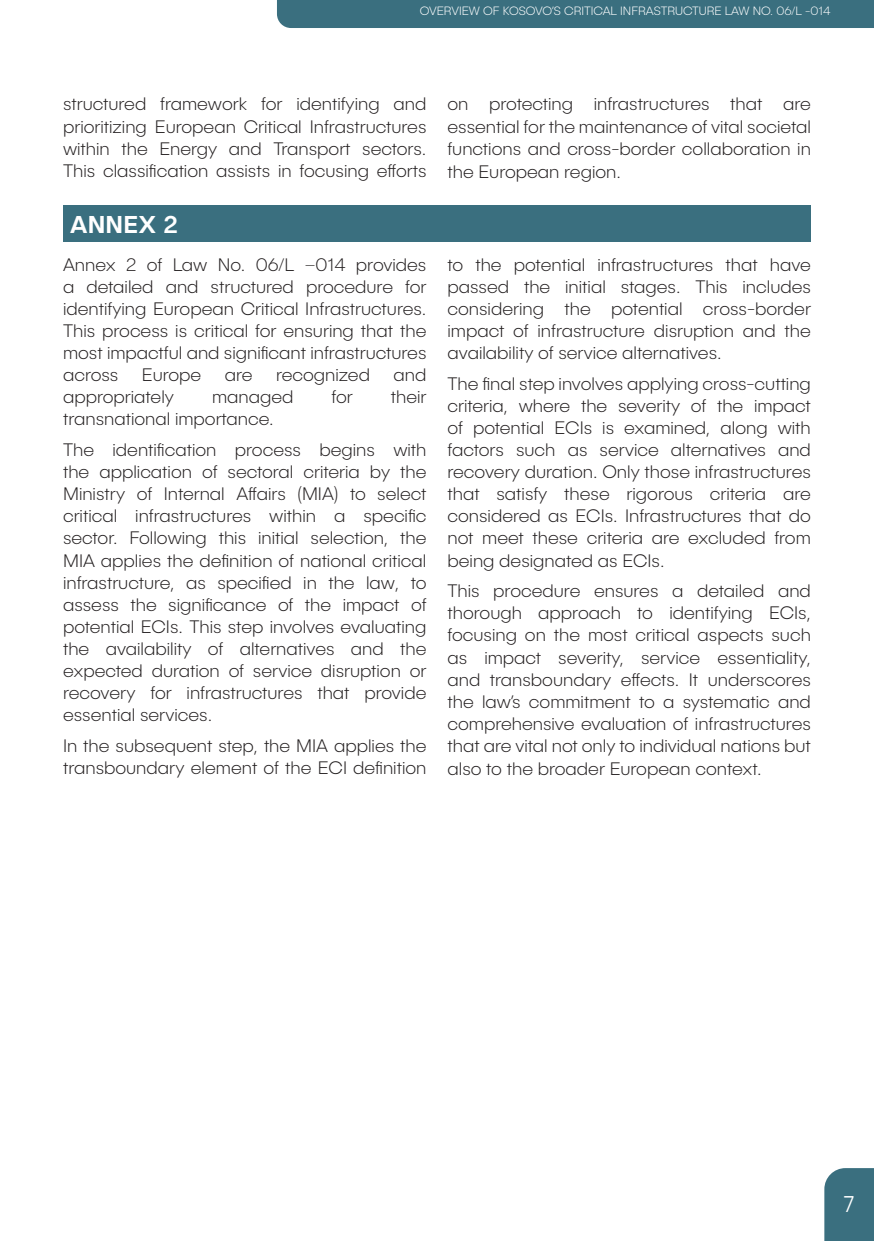
<style>
.page{position:relative;width:874px;height:1241px;background:#fff}
.page>*{position:absolute;margin:0;border:0;box-sizing:border-box;transform-origin:0 0}
.t1{font:500 24.5px "Publica Sans";letter-spacing:.01em;color:#fff}
.t2{font:300 23.1px "Publica Sans";color:#fff;scale:.83 1}
.t3{font:200 18.38px/22.1px "Publica Sans";color:#231f20;text-align:justify}
.t4{font:200 12.25px "Publica Sans";color:#fff}
</style>
<div class="page">
<div style="left:824px;top:1168px;width:49px;height:72px;background:#3a6f7f"></div>
<div style="left:63px;top:205px;width:747px;height:37px;background:#3a6f7f"></div>
<div style="left:277px;top:0;width:596px;height:28px;background:#3a6f7f"></div>
<p class="t4" style="left:419px;top:4px;width:412px">OVERVIEW OF KOSOVO’S CRITICAL INFRASTRUCTURE LAW NO. 06/L -014</p>
<p class="t3" style="left:63px;top:93px;width:365px">structured framework for identifying and prioritizing European Critical Infrastructures within the Energy and Transport sectors.<br>This classification assists in focusing efforts</p>
<p class="t3" style="left:447px;top:93px;width:365px">on protecting infrastructures that are essential for the maintenance of vital societal functions and cross-border collaboration in the European region.</p>
<p class="t1" style="left:70px;top:208px;width:109px">ANNEX 2</p>
<p class="t3" style="left:63px;top:253px;width:365px">Annex 2 of Law No. 06/L –014 provides a detailed and structured procedure for identifying European Critical Infrastructures.<br>This process is critical for ensuring that the most impactful and significant infrastructures across</p>
<p class="t3" style="left:447px;top:253px;width:365px">to the potential infrastructures that have passed the initial stages. This includes considering the potential cross-border impact of infrastructure disruption and the availability of service alternatives.</p>
<p class="t3" style="left:447px;top:372px;width:365px">The final step involves applying cross-cutting criteria, where the severity of the impact of potential ECIs is examined, along with factors such as service alternatives and recovery duration. Only those infrastructures that satisfy these rigorous criteria are considered as ECIs. Infrastructures that do not meet these criteria are excluded from being designated as ECIs.</p>
<p class="t3" style="left:447px;top:579px;width:365px">This procedure ensures a detailed and thorough approach to identifying ECIs, focusing on the most critical aspects such as impact severity, service essentiality, and transboundary effects. It underscores the law’s commitment to a systematic and comprehensive evaluation of infrastructures that are vital not only to individual nations but also to the broader European context.</p>
<p class="t3" style="left:142px;top:363px;width:61px">Europe</p>
<p class="t3" style="left:225px;top:363px;width:29px">are</p>
<p class="t3" style="left:276px;top:363px;width:95px">recognized</p>
<p class="t3" style="left:393px;top:363px;width:34px">and</p>
<p class="t3" style="left:63px;top:385px;width:112px">appropriately</p>
<p class="t3" style="left:212px;top:385px;width:83px">managed</p>
<p class="t3" style="left:331px;top:385px;width:23px">for</p>
<p class="t3" style="left:390px;top:385px;width:37px">their</p>
<p class="t3" style="left:63px;top:407px;width:212px">transnational importance.</p>
<p class="t3" style="left:63px;top:438px;width:365px">The identification process begins with the application of sectoral criteria by the Ministry of Internal Affairs (MIA) to select critical infrastructures within a specific sector. Following this initial selection, the MIA applies the definition of national critical infrastructure, as specified in the law, to assess the significance of the impact of potential ECIs. This step involves evaluating the availability of alternatives and the expected duration of service disruption or recovery for infrastructures that provide essential services.</p>
<p class="t3" style="left:63px;top:734px;width:365px">In the subsequent step, the MIA applies the transboundary element of the ECI definition</p>
<p class="t2" style="left:843px;top:1189px;width:15px">7</p>
</div>
